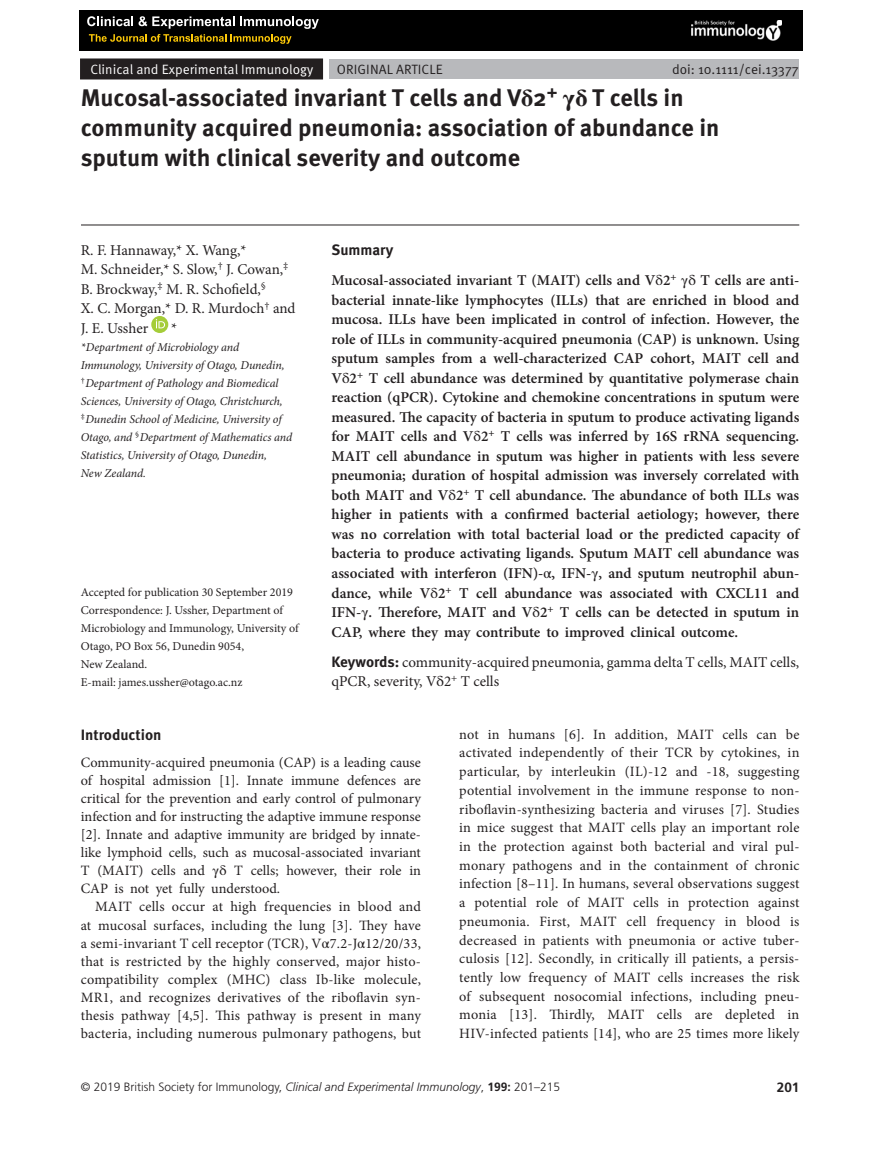
<style>
.page{position:relative;width:893px;height:1174px;background:#fff}
.page>*{position:absolute;margin:0;border:0;box-sizing:border-box;transform-origin:0 0}
.t1{font:700 24px/30px "Meta Pro";color:#231f20}
.t2{font:600 15px/19.5px "Minion Pro";color:#231f20;text-align:justify}
.t3{font:15px/19.5px "Minion Pro";letter-spacing:-.005em;color:#231f20}
.t4{font:700 15px "Meta Pro";color:#231f20}
.t5{font:14.25px/18.8px "Minion Pro";letter-spacing:.01em;color:#231f20;text-align:justify}
.t6{font:13.5px "Meta Pro";color:#231f20}
.t7{font:13.5px "Meta Pro";color:#fff}
.t8{font:700 13.5px "Frutiger LT Std";color:#231f20}
.t9{font:italic 12px/18px "Minion Pro";letter-spacing:-.01em;color:#231f20}
.t10{font:12px/18px "Minion Pro";color:#231f20}
.t11{font:300 12px "Frutiger LT Std";color:#231f20}
.s1{font-family:"STIX"}
.s2{font-family:"STIX";font-weight:400}
.s3{font-family:"Meta Pro";font-weight:700}
.s4{font-style:italic}
.s5{font-weight:700}
</style>
<div class="page">
<svg style="left:151px;top:316px;width:17px;height:17px"></svg>
<svg style="left:156px;top:319px;width:9px;height:9px"></svg>
<hr style="left:81px;top:225px;width:718px;height:1px;background:#231f20">
<div style="left:81px;top:59px;width:241px;height:20px;background:#231f20"></div>
<div style="left:80px;top:58px;width:243px;height:21px;border:2px solid #231f20"></div>
<div style="left:329px;top:59px;width:470px;height:20px;background:#b8b9bc"></div>
<div style="left:79px;top:11px;width:724px;height:40px;background:#000"></div>
<svg style="left:87px;top:16px;width:232px;height:28px"></svg>
<img style="left:692px;top:20px;width:90px;height:20px">
<p class="t7" style="left:91px;top:61px;width:224px">Clinical and Experimental Immunology</p>
<p class="t6" style="left:337px;top:61px;width:106px">Ori gi nal Article</p>
<p class="t6" style="left:672px;top:61px;width:128px">doi: 10.1111/cei.13377</p>
<h1 class="t1" style="left:81px;top:84px;width:640px">Mucosal-associated invariant T cells and V<span class="s1">δ</span>2<sup>+</sup> <span class="s1">γδ</span> T cells in community acquired pneumonia: association of abundance in sputum with clinical severity and outcome</h1>
<p class="t3" style="left:81px;top:240px;width:216px">R. F. Hannaway,* X. Wang,*<br>M. Schneider,* S. Slow,<sup>†</sup> J. Cowan,<sup>‡<br></sup>B. Brockway,<sup>‡</sup> M. R. Schofield,<sup>§<br></sup>X. C. Morgan,* D. R. Murdoch<sup>†</sup> and<br>J. E. Ussher</p>
<p class="t3" style="left:171px;top:318px;width:8px">*</p>
<p class="t9" style="left:81px;top:338px;width:213px">*Department of Microbiology and Immunology, University of Otago, Dunedin, <sup>†</sup>Department of Pathology and Biomedical Sciences, University of Otago, Christchurch, <sup>‡</sup>Dunedin School of Medicine, University of Otago, and <sup>§</sup>Department of Mathematics and Statistics, University of Otago, Dunedin,<br>New Zealand.</p>
<p class="t10" style="left:81px;top:583px;width:219px">Accepted for publication 30 September 2019<br>Correspondence: J. Ussher, Department of Microbiology and Immunology, University of Otago, PO Box 56, Dunedin 9054,<br>New Zealand.<br>E-mail: james.ussher@otago.ac.nz</p>
<p class="t4" style="left:332px;top:241px;width:63px">Summary</p>
<p class="t2" style="left:331px;top:271px;width:469px">Mucosal-associated invariant T (MAIT) cells and V<span class="s2">δ</span>2<sup>+</sup> <span class="s2">γδ</span> T cells are anti&shy;bacterial innate-like lymphocytes (ILLs) that are enriched in blood and mucosa. ILLs have been implicated in control of infection. However, the role of ILLs in community-acquired pneumonia (CAP) is unknown. Using sputum samples from a well-characterized CAP cohort, MAIT cell and V<span class="s2">δ</span>2<sup>+</sup> T cell abundance was determined by quantitative polymerase chain reaction (qPCR). Cytokine and chemokine concentrations in sputum were measured. The capacity of bacteria in sputum to produce activating ligands for MAIT cells and V<span class="s2">δ</span>2<sup>+</sup> T cells was inferred by 16S rRNA sequencing.<br>MAIT cell abundance in sputum was higher in patients with less severe pneumonia; duration of hospital admission was inversely correlated with both MAIT and V<span class="s2">δ</span>2<sup>+</sup> T cell abundance. The abundance of both ILLs was higher in patients with a confirmed bacterial aetiology; however, there was no correlation with total bacterial load or the predicted capacity of bacteria to produce activating ligands. Sputum MAIT cell abundance was associated with interferon (IFN)-<span class="s2">α</span>, IFN-<span class="s2">γ</span>, and sputum neutrophil abun&shy;dance, while V<span class="s2">δ</span>2<sup>+</sup> T cell abundance was associated with CXCL11 and IFN-<span class="s2">γ</span>. Therefore, MAIT and V<span class="s2">δ</span>2<sup>+</sup> T cells can be detected in sputum in CAP, where they may contribute to improved clinical outcome.</p>
<p class="t3" style="left:332px;top:652px;width:469px"><span class="s3">Keywords:</span> community-acquired pneumonia, gamma delta T cells, MAIT cells, qPCR, severity, V<span class="s1">δ</span>2<sup>+</sup> T cells</p>
<p class="t4" style="left:81px;top:725px;width:82px">Introduction</p>
<p class="t5" style="left:81px;top:753px;width:342px;line-height:18.1px">Community-acquired pneumonia (CAP) is a leading cause of hospital admission [1]. Innate immune defences are critical for the prevention and early control of pulmonary infection and for instructing the adaptive immune response [2]. Innate and adaptive immunity are bridged by innate&shy;like lymphoid cells, such as mucosal-associated invariant T (MAIT) cells and <span class="s1">γδ</span> T cells; however, their role in CAP is not yet fully understood.</p>
<p class="t5" style="left:81px;top:898px;width:342px;line-height:18.1px;text-indent:14px">MAIT cells occur at high frequencies in blood and at mucosal surfaces, including the lung [3]. They have a semi-invariant T cell receptor (TCR), V<span class="s1">α</span>7.2-J<span class="s1">α</span>12/20/33, that is restricted by the highly conserved, major histo&shy;compatibility complex (MHC) class Ib-like molecule, MR1, and recognizes derivatives of the riboflavin syn&shy;thesis pathway [4,5]. This pathway is present in many bacteria, including numerous pulmonary pathogens, but</p>
<p class="t5" style="left:459px;top:725px;width:342px">not in humans [6]. In addition, MAIT cells can be activated independently of their TCR by cytokines, in particular, by interleukin (IL)-12 and -18, suggesting potential involvement in the immune response to non&shy;riboflavin-synthesizing bacteria and viruses [7]. Studies in mice suggest that MAIT cells play an important role in the protection against both bacterial and viral pul&shy;monary pathogens and in the containment of chronic infection [8–11]. In humans, several observations suggest a potential role of MAIT cells in protection against pneumonia. First, MAIT cell frequency in blood is decreased in patients with pneumonia or active tuber&shy;culosis [12]. Secondly, in critically ill patients, a persis&shy;tently low frequency of MAIT cells increases the risk of subsequent nosocomial infections, including pneu&shy;monia [13]. Thirdly, MAIT cells are depleted in HIV-infected patients [14], who are 25 times more likely</p>
<p class="t11" style="left:81px;top:1079px;width:481px">© 2019 British Society for Immunology, <span class="s4">Clinical and Experimental Immunology</span>, <span class="s5">199:</span> 201–215</p>
<p class="t8" style="left:777px;top:1079px;width:24px">201</p>
</div>
